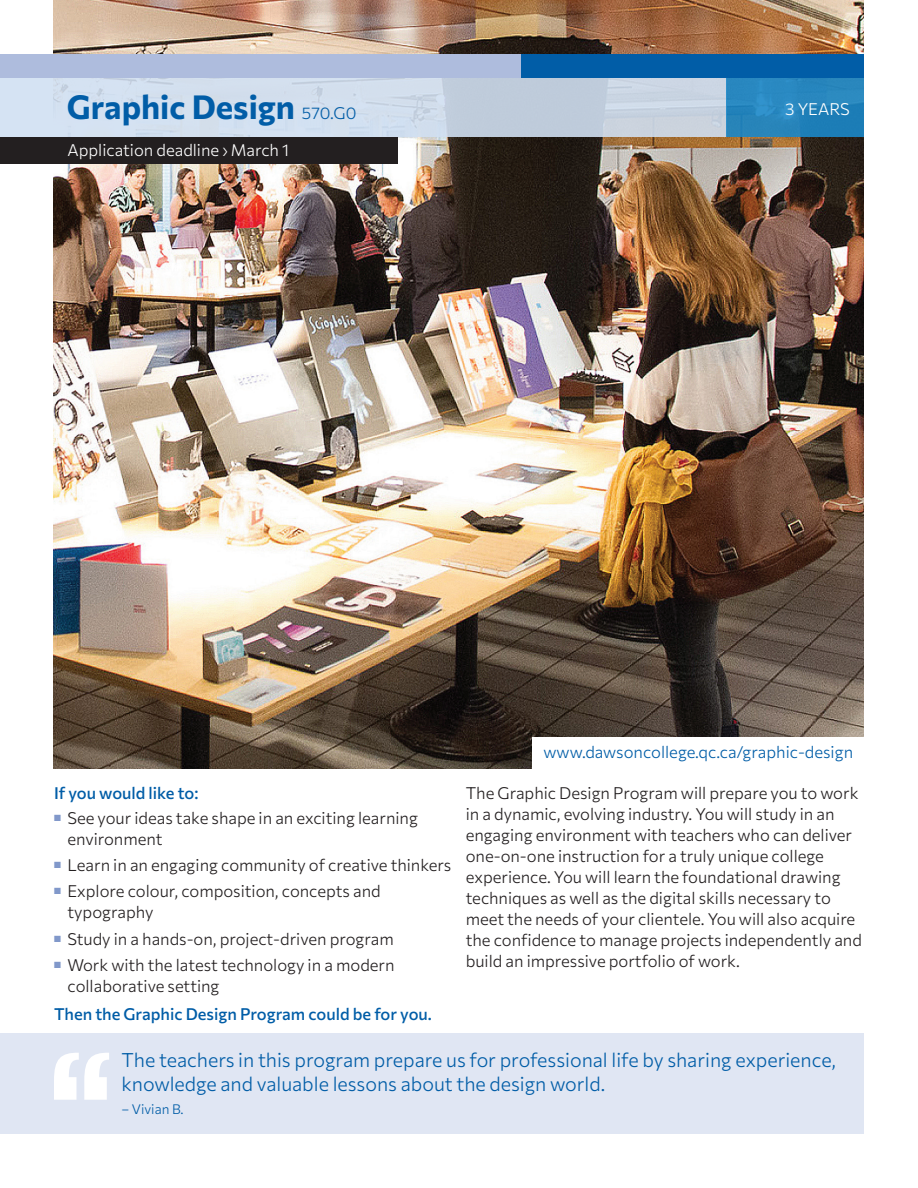
<style>
.page{position:relative;width:918px;height:1188px;background:#fff}
.page>*{position:absolute;margin:0;border:0;box-sizing:border-box;transform-origin:0 0}
.Heading_1A_Blue{font:100 33px "Commissioner";color:#015da7}
.Banner_Quote{font:100 19.5px/24px "Commissioner";color:#015da7}
.t1{font:100 16.5px/21px "Commissioner";color:#231f20}
.Heading_3_Top_Gap{font:100 16.5px "Commissioner";color:#015da7}
.Heading_4_Right_Dark{font:100 16.5px "Commissioner";color:#015da7}
.Heading_4_Left{font:100 16.5px "Commissioner";color:#fff}
.Heading_4_Left_Blue{font:100 16.5px "Commissioner";color:#015da7}
.Heading_4_Right_Light{font:100 16.5px "Commissioner";color:#fff}
.Banner_Source{font:100 13.5px "Commissioner";color:#015da7}
</style>
<div class="page">
<img style="left:54px;top:0;width:809px;height:769px">
<div style="left:0;top:78px;width:726px;height:59px;background:linear-gradient(to right,#d7e5f5,#c3cedb)"></div>
<svg style="left:726px;top:78px;width:137px;height:59px;fill:#2886bc"></svg>
<div style="left:0;top:54px;width:521px;height:24px;background:#aebcdd"></div>
<div style="left:0;top:137px;width:397px;height:26px;background:#231f20"></div>
<div style="left:521px;top:54px;width:342px;height:24px;background:#015da7"></div>
<div style="left:533px;top:737px;width:331px;height:32px;background:#fff"></div>
<div style="left:0;top:1033px;width:864px;height:101px;background:#e0e6f3"></div>
<svg style="left:54px;top:1053px;width:55px;height:47px"></svg>
<p class="Heading_1A_Blue" style="left:67px;top:81px;width:230px">Graphic Design</p>
<p class="Heading_4_Left" style="left:68px;top:137px;width:223px">Application deadline › March 1</p>
<p class="Heading_4_Left_Blue" style="left:302px;top:100px;width:56px">570.G0</p>
<p class="Heading_4_Right_Light" style="left:785px;top:96px;width:66px">3 YEARS</p>
<p class="Heading_4_Right_Dark" style="left:544px;top:739px;width:311px">www.dawsoncollege.qc.ca/graphic-design</p>
<p class="Heading_3_Top_Gap" style="left:54px;top:781px;width:146px">If you would like to:</p>
<p class="t1" style="left:68px;top:806px;width:352px;text-indent:-14px"><sup>■</sup> See your ideas take shape in an exciting learning environment</p>
<p class="t1" style="left:54px;top:853px;width:399px"><sup>■</sup> Learn in an engaging community of creative thinkers</p>
<p class="t1" style="left:68px;top:880px;width:315px;text-indent:-14px"><sup>■</sup> Explore colour, composition, concepts and typography</p>
<p class="t1" style="left:54px;top:927px;width:341px"><sup>■</sup> Study in a hands-on, project-driven program</p>
<p class="t1" style="left:68px;top:954px;width:328px;text-indent:-14px"><sup>■</sup> Work with the latest technology in a modern collaborative setting</p>
<p class="Heading_3_Top_Gap" style="left:54px;top:1001px;width:379px">Then the Graphic Design Program could be for you.</p>
<p class="t1" style="left:466px;top:782px;width:398px">The Graphic Design Program will prepare you to work in a dynamic, evolving industry. You will study in an engaging environment with teachers who can deliver one-on-one instruction for a truly unique college experience. You will learn the foundational drawing techniques as well as the digital skills necessary to meet the needs of your clientele. You will also acquire the confidence to manage projects independently and build an impressive portfolio of work.</p>
<p class="Banner_Quote" style="left:122px;top:1046px;width:716px">The teachers in this program prepare us for professional life by sharing experience, knowledge and valuable lessons about the design world.</p>
<p class="Banner_Source" style="left:122px;top:1098px;width:64px">– Vivian B.</p>
</div>
